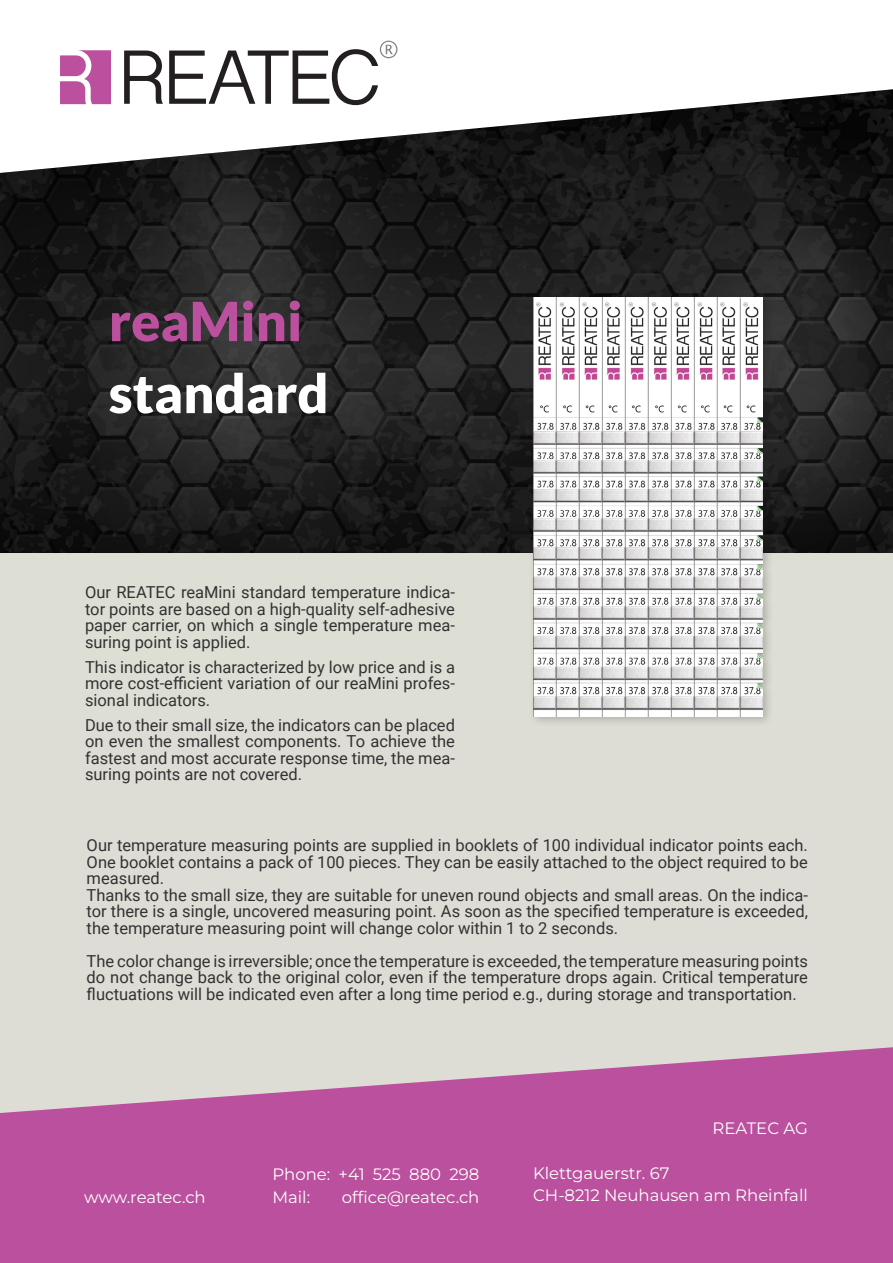
<style>
.page{position:relative;width:893px;height:1263px;background:#fff}
.page>*{position:absolute;margin:0;border:0;box-sizing:border-box;transform-origin:0 0}
.t1{font:900 54px "Lato";color:#fff}
.t2{font:900 54px "Lato";color:#bb509e}
.t3{font:16.5px/16.5px "Roboto";color:#333233;text-align:justify}
.t4{font:16.5px/22.5px "Montserrat";color:#fff}
</style>
<div class="page">
<div style="left:0;top:719px;width:893px;height:328px;background:#deddd5"></div>
<img style="left:0;top:89px;width:893px;height:464px">
<svg style="left:0;top:1047px;width:893px;height:216px;fill:#bb509e"></svg>
<div style="left:0;top:553px;width:893px;height:166px;background:#dedfd4"></div>
<div style="left:528px;top:292px;width:246px;height:436px;background:#231f20;opacity:.25"></div>
<img style="left:534px;top:298px;width:229px;height:418px">
<svg style="left:124px;top:51px;width:39px;height:53px"></svg>
<svg style="left:169px;top:41px;width:228px;height:64px"></svg>
<svg style="left:60px;top:50px;width:51px;height:54px"></svg>
<h1 class="t2" style="left:109px;top:290px;width:195px">reaMini</h1>
<h1 class="t1" style="left:109px;top:362px;width:221px">standard</h1>
<p class="t3" style="left:85px;top:583px;width:371px">Our REATEC reaMini standard temperature indica&shy;tor points are based on a high-quality self-adhesive paper carrier, on which a single temperature mea&shy;suring point is applied.</p>
<p class="t3" style="left:85px;top:658px;width:371px">This indicator is characterized by low price and is a more cost-efficient variation of our reaMini profes&shy;sional indicators.</p>
<p class="t3" style="left:85px;top:716px;width:371px">Due to their small size, the indicators can be placed on even the smallest components. To achieve the fastest and most accurate response time, the mea&shy;suring points are not covered.</p>
<p class="t3" style="left:87px;top:836px;width:723px;text-align:left">Our temperature measuring points are supplied in booklets of 100 individual indicator points each.<br>One booklet contains a pack of 100 pieces. They can be easily attached to the object required to be measured.<br>Thanks to the small size, they are suitable for uneven round objects and small areas. On the indica&shy;tor there is a single, uncovered measuring point. As soon as the specified temperature is exceeded, the temperature measuring point will change color within 1 to 2 seconds.</p>
<p class="t3" style="left:87px;top:952px;width:723px">The color change is irreversible; once the temperature is exceeded, the temperature measuring points do not change back to the original color, even if the temperature drops again. Critical temperature fluctuations will be indicated even after a long time period e.g., during storage and transportation.</p>
<p class="t4" style="left:272px;top:1163px;width:209px">Phone: +41 525 880 298</p>
<p class="t4" style="left:84px;top:1185px;width:123px">www.reatec.ch</p>
<p class="t4" style="left:272px;top:1185px;width:39px">Mail:</p>
<p class="t4" style="left:342px;top:1185px;width:139px">office@reatec.ch</p>
<p class="t4" style="left:713px;top:1116px;width:97px">REATEC AG</p>
<p class="t4" style="left:533px;top:1161px;width:276px">Klettgauerstr. 67<br>CH-8212 Neuhausen am Rheinfall</p>
</div>
